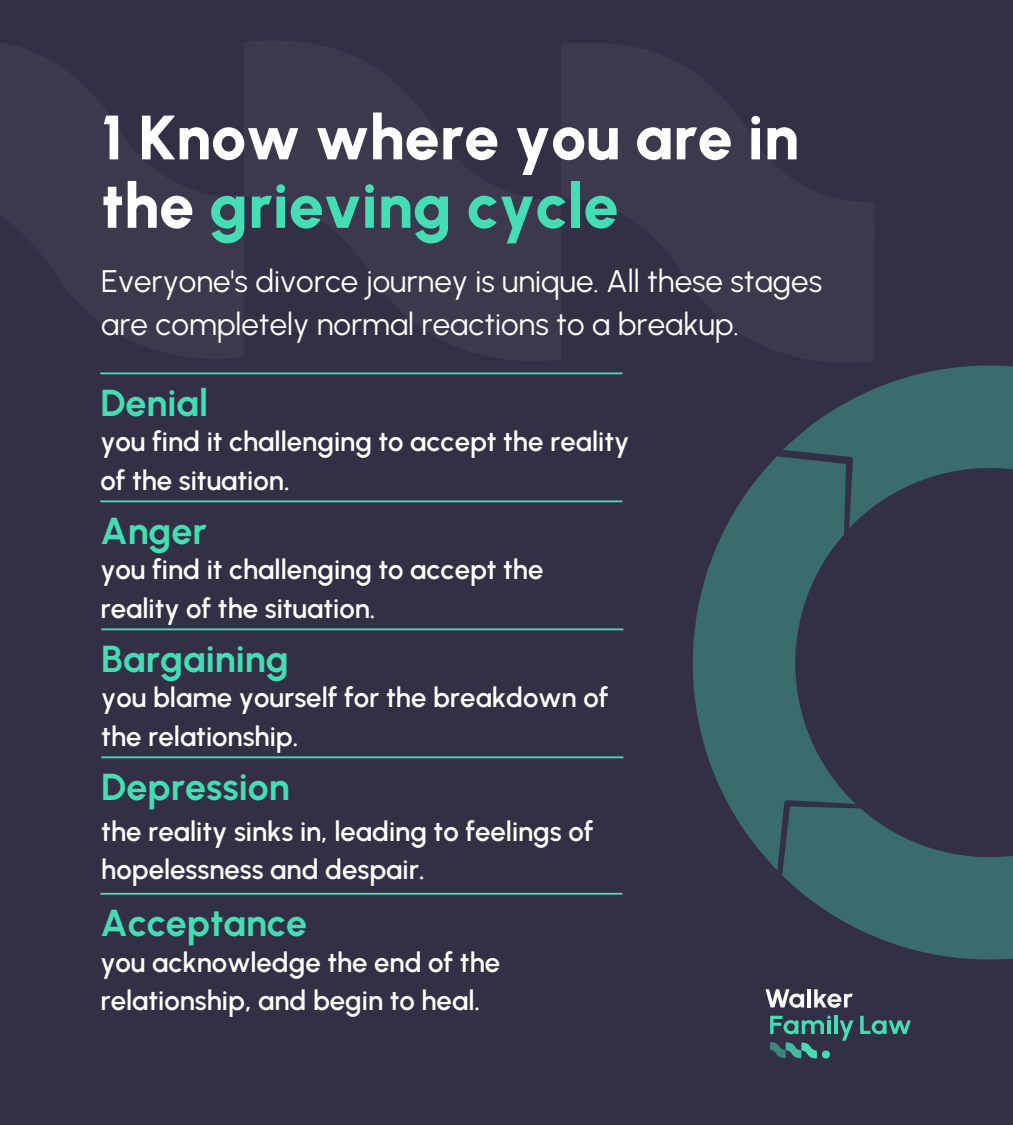
<style>
.page{position:relative;width:1013px;height:1125px;background:#fff}
.page>*{position:absolute;margin:0;border:0;box-sizing:border-box;transform-origin:0 0}
.t1{font:800 62.5px/68.5px "Urbanist";color:#fff}
.t2{font:700 37.5px "Urbanist";color:#45ddb3}
.t3{font:31.25px/43.1px "Urbanist";color:#fff}
.t4{font:600 27.5px/38.5px "Urbanist";color:#fff}
.s1{color:#45ddb3}
</style>
<div class="page">
<div style="left:0;top:0;width:1012px;height:1125px;background:#333045"></div>
<hr style="left:100px;top:372px;width:522px;height:2px;background:#45ddb3">
<hr style="left:100px;top:500px;width:522px;height:2px;background:#45ddb3">
<hr style="left:101px;top:628px;width:522px;height:2px;background:#45ddb3">
<hr style="left:101px;top:756px;width:522px;height:2px;background:#45ddb3">
<hr style="left:100px;top:893px;width:522px;height:2px;background:#45ddb3">
<svg style="left:812px;top:365px;width:200px;height:60px;fill:#396c6b"></svg>
<svg style="left:572px;top:425px;width:440px;height:414px"></svg>
<svg style="left:751px;top:635px;width:261px;height:424px"></svg>
<p class="t1" style="left:101px;top:103px;width:699px">1 Know where you are in the <span class="s1">grieving cycle</span></p>
<p class="t3" style="left:101px;top:260px;width:722px">Everyone's divorce journey is unique. All these stages are completely normal reactions to a breakup.</p>
<p class="t2" style="left:100px;top:380px;width:109px">Denial</p>
<p class="t4" style="left:100px;top:422px;width:530px">you find it challenging to accept the reality of the situation.</p>
<p class="t2" style="left:100px;top:508px;width:108px">Anger</p>
<p class="t4" style="left:100px;top:550px;width:444px">you find it challenging to accept the reality of the situation.</p>
<p class="t2" style="left:101px;top:636px;width:189px">Bargaining</p>
<p class="t4" style="left:101px;top:678px;width:508px">you blame yourself for the breakdown of the relationship.</p>
<p class="t2" style="left:101px;top:764px;width:190px">Depression</p>
<p class="t4" style="left:101px;top:812px;width:494px">the reality sinks in, leading to feelings of hopelessness and despair.</p>
<p class="t2" style="left:100px;top:900px;width:208px">Acceptance</p>
<p class="t4" style="left:100px;top:943px;width:401px">you acknowledge the end of the relationship, and begin to heal.</p>
</div>
